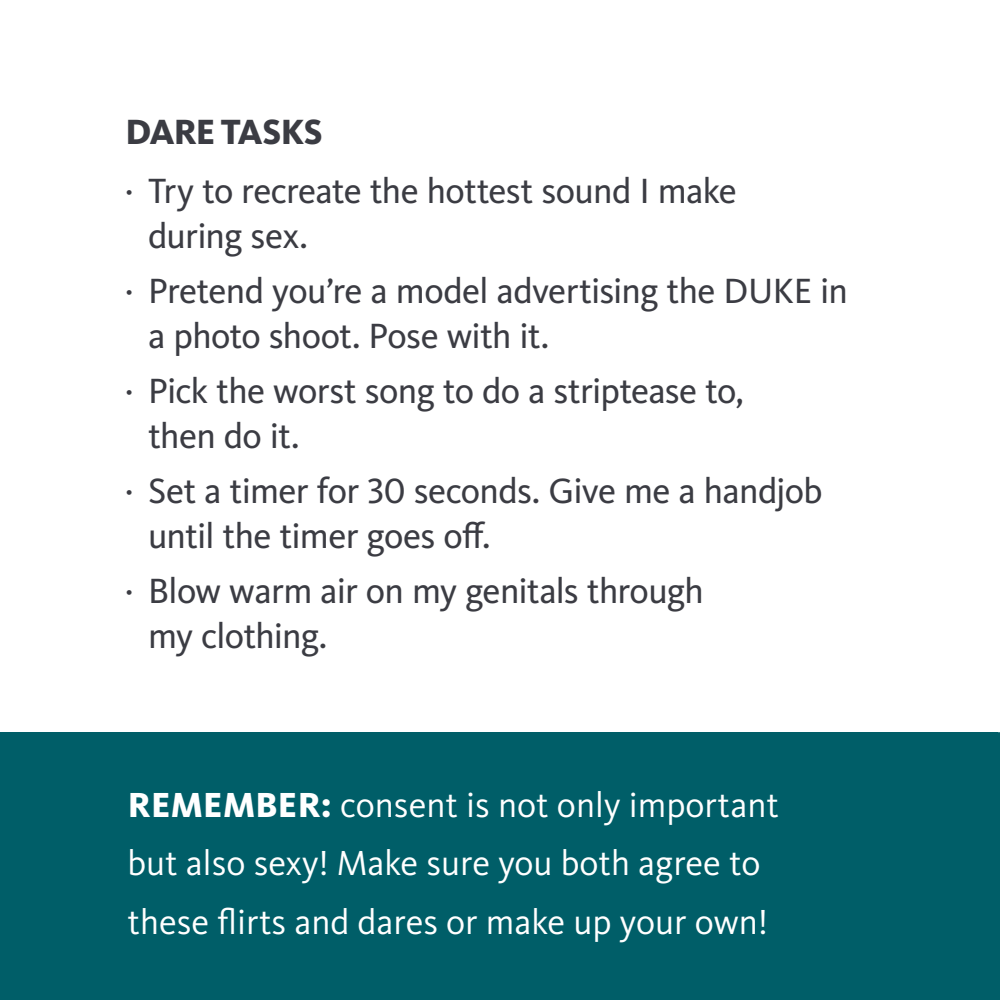
<style>
.page{position:relative;width:1000px;height:1000px;background:#fff}
.page>*{position:absolute;margin:0;border:0;box-sizing:border-box;transform-origin:0 0}
.t1{font:36.3px/45.4px "Kievit Pro";letter-spacing:-.02em;color:#3b3c43}
.Game_Headline{font:800 36.3px "Kievit Pro";letter-spacing:-.03em;color:#3b3c43}
.t2{font:36.1px/58.6px "Kievit Pro";color:#fff}
.s1{font-weight:800}
</style>
<div class="page">
<div style="left:0;top:732px;width:998px;height:268px;background:#005e68"></div>
<svg style="left:998px;top:732px;width:2px;height:268px"></svg>
<p class="Game_Headline" style="left:125px;top:110px;width:199px">DARE TASKS</p>
<p class="t1" style="left:148px;top:168px;width:590px;text-indent:-23px">· Try to recreate the hottest sound I make during sex.</p>
<p class="t1" style="left:148px;top:268px;width:701px;text-indent:-23px">· Pretend you’re a model advertising the DUKE in a photo shoot. Pose with it.</p>
<p class="t1" style="left:148px;top:368px;width:598px;text-indent:-23px">· Pick the worst song to do a striptease to, then do it.</p>
<p class="t1" style="left:148px;top:468px;width:676px;text-indent:-23px">· Set a timer for 30 seconds. Give me a handjob until the timer goes off.</p>
<p class="t1" style="left:148px;top:568px;width:557px;text-indent:-23px">· Blow warm air on my genitals through my clothing.</p>
<p class="t2" style="left:128px;top:775px;width:653px"><span class="s1">REMEMBER:</span> consent is not only important but also sexy! Make sure you both agree to these flirts and dares or make up your own!</p>
</div>
